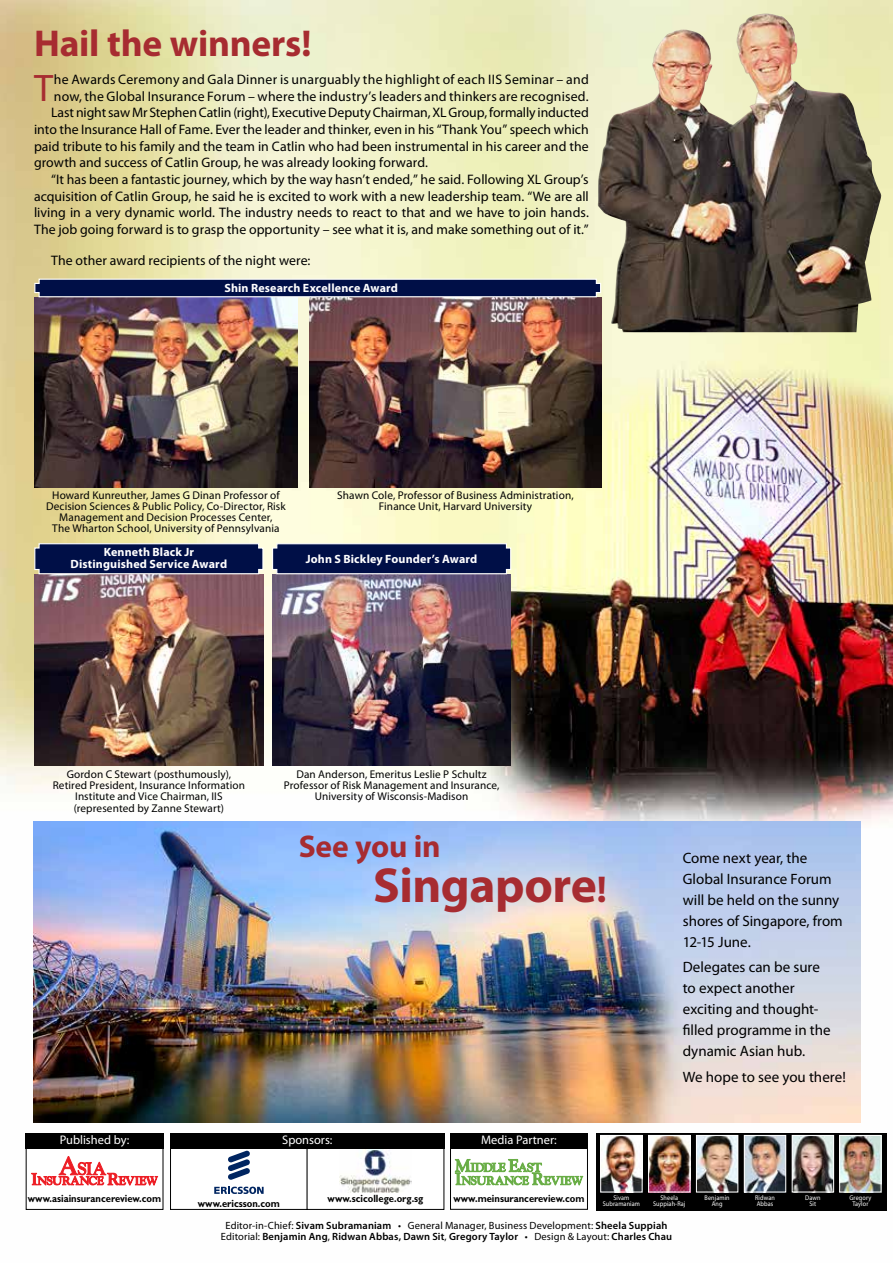
<style>
.page{position:relative;width:893px;height:1263px;background:#fff}
.page>*{position:absolute;margin:0;border:0;box-sizing:border-box;transform-origin:0 0}
.t1{font:700 49.5px "Myriad Pro";letter-spacing:-.01em;color:#a72c31}
.t2{font:38.55px "Myriad Pro";color:#a72c31}
.t3{font:700 37.5px "Myriad Pro";letter-spacing:-.01em;color:#a72c31}
.t4{font:700 31.5px "Myriad Pro";letter-spacing:-.005em;color:#a72c31}
.t5{font:15px/21px "Myriad Pro";color:#000}
.t6{font:13.8px "Myriad Pro";letter-spacing:.005em;color:#000}
.t7{font:12.45px "Myriad Pro";color:#fff}
.t8{font:700 12px/12px "Myriad Pro";letter-spacing:.01em;color:#fff;text-align:center}
.t9{font:11.25px/11.2px "Myriad Pro";letter-spacing:.01em;color:#000;text-align:center}
.t10{font:600 10.5px/10.5px "Myriad Pro";letter-spacing:.015em;color:#000;text-align:center}
.t11{font:700 10.5px "Gill Sans";color:#000;scale:.9 1}
.t12{font:6.9px/6.1px "Myriad Pro";letter-spacing:.015em;color:#fff;text-align:center;scale:.9 1}
.s1{font-size:37.5px}
.s2{font-weight:400}
</style>
<div class="page">
<img style="left:0;top:0;width:893px;height:1211px">
<img style="left:34px;top:821px;width:826px;height:301px">
<div style="left:171px;top:1134px;width:136px;height:75px;background:#fff"></div>
<div style="left:170px;top:1134px;width:138px;height:76px;border:1px solid #000"></div>
<svg style="left:228px;top:1151px;width:22px;height:29px"></svg>
<svg style="left:214px;top:1186px;width:50px;height:8px"></svg>
<div style="left:307px;top:1134px;width:137px;height:75px;background:#fff"></div>
<div style="left:307px;top:1134px;width:137px;height:76px;border:1px solid #000"></div>
<img style="left:340px;top:1150px;width:71px;height:43px">
<div style="left:450px;top:1134px;width:137px;height:75px;background:#fff"></div>
<div style="left:450px;top:1133px;width:138px;height:77px;border:1px solid #000"></div>
<div style="left:450px;top:1133px;width:137px;height:16px;background:#000"></div>
<svg style="left:455px;top:1158px;width:128px;height:28px"></svg>
<div style="left:597px;top:1133px;width:290px;height:77px;background:#000"></div>
<img style="left:602px;top:1137px;width:38px;height:53px">
<div style="left:600px;top:1135px;width:42px;height:57px;border:1px solid #fff"></div>
<img style="left:746px;top:1137px;width:38px;height:53px">
<div style="left:744px;top:1135px;width:42px;height:57px;border:1px solid #fff"></div>
<img style="left:698px;top:1137px;width:38px;height:53px">
<div style="left:696px;top:1135px;width:42px;height:57px;border:1px solid #fff"></div>
<img style="left:794px;top:1137px;width:38px;height:53px">
<div style="left:792px;top:1135px;width:42px;height:57px;border:1px solid #fff"></div>
<img style="left:650px;top:1137px;width:38px;height:53px">
<div style="left:648px;top:1135px;width:42px;height:57px;border:1px solid #fff"></div>
<div style="left:26px;top:1134px;width:137px;height:75px;background:#fff"></div>
<div style="left:26px;top:1134px;width:137px;height:76px;border:1px solid #000"></div>
<div style="left:25px;top:1133px;width:139px;height:15px;background:#000"></div>
<svg style="left:31px;top:1156px;width:127px;height:30px"></svg>
<div style="left:170px;top:1133px;width:275px;height:15px;background:#000"></div>
<img style="left:841px;top:1137px;width:38px;height:53px">
<div style="left:839px;top:1135px;width:42px;height:57px;border:1px solid #fff"></div>
<img style="left:35px;top:575px;width:228px;height:190px">
<svg style="left:34px;top:543px;width:230px;height:32px;background:#1b2858"></svg>
<img style="left:273px;top:575px;width:238px;height:190px">
<svg style="left:271px;top:543px;width:241px;height:32px;background:#1b2859"></svg>
<img style="left:34px;top:298px;width:264px;height:189px">
<img style="left:310px;top:298px;width:291px;height:189px">
<svg style="left:34px;top:278px;width:564px;height:20px;background:#2b3662"></svg>
<img style="left:598px;top:14px;width:283px;height:318px">
<h3 class="t3" style="left:34px;top:19px;width:279px">Hail the winners!</h3>
<h2 class="t2" style="left:34px;top:64px;width:21px">T</h2>
<p class="t6" style="left:54px;top:71px;width:536px">he Awards Ceremony and Gala Dinner is unarguably the highlight of each IIS Seminar – and</p>
<p class="t6" style="left:54px;top:88px;width:536px">now, the Global Insurance Forum – where the industry’s leaders and thinkers are recognised.</p>
<p class="t6" style="left:51px;top:104px;width:539px">Last night saw Mr Stephen Catlin (right), Executive Deputy Chairman, XL Group, formally inducted</p>
<p class="t6" style="left:34px;top:121px;width:556px">into the Insurance Hall of Fame. Ever the leader and thinker, even in his “Thank You” speech which</p>
<p class="t6" style="left:34px;top:138px;width:556px">paid tribute to his family and the team in Catlin who had been instrumental in his career and the</p>
<p class="t6" style="left:34px;top:154px;width:396px">growth and success of Catlin Group, he was already looking forward.</p>
<p class="t6" style="left:51px;top:171px;width:539px">“It has been a fantastic journey, which by the way hasn’t ended,” he said. Following XL Group’s</p>
<p class="t6" style="left:34px;top:188px;width:556px">acquisition of Catlin Group, he said he is excited to work with a new leadership team. “We are all</p>
<p class="t6" style="left:34px;top:204px;width:556px">living in a very dynamic world. The industry needs to react to that and we have to join hands.</p>
<p class="t6" style="left:34px;top:221px;width:556px">The job going forward is to grasp the opportunity – see what it is, and make something out of it.”</p>
<p class="t6" style="left:51px;top:252px;width:261px">The other award recipients of the night were:</p>
<p class="t8" style="left:224px;top:282px;width:175px">Shin Research Excellence Award</p>
<p class="t9" style="left:46px;top:489px;width:241px">Howard Kunreuther, James G Dinan Professor of Decision Sciences &amp; Public Policy, Co-Director, Risk Management and Decision Processes Center,<br>The Wharton School, University of Pennsylvania</p>
<p class="t9" style="left:337px;top:489px;width:238px">Shawn Cole, Professor of Business Administration,<br>Finance Unit, Harvard University</p>
<p class="t8" style="left:71px;top:545px;width:158px">Kenneth Black Jr<br>Distinguished Service Award</p>
<p class="t8" style="left:306px;top:553px;width:173px">John S Bickley Founder’s Award</p>
<p class="t9" style="left:53px;top:768px;width:194px">Gordon C Stewart (posthumously), Retired President, Insurance Information Institute and Vice Chairman, IIS (represented by Zanne Stewart)</p>
<p class="t9" style="left:284px;top:768px;width:217px">Dan Anderson, Emeritus Leslie P Schultz<br>Professor of Risk Management and Insurance,<br>University of Wisconsis-Madison</p>
<h3 class="t4" style="left:299px;top:825px;width:143px">See you in</h3>
<h1 class="t1" style="left:373px;top:853px;width:235px">Singapore<span class="s1">!</span></h1>
<p class="t7" style="left:60px;top:1132px;width:71px">Published by:</p>
<p class="t7" style="left:282px;top:1132px;width:52px">Sponsors:</p>
<p class="t7" style="left:481px;top:1132px;width:77px">Media Partner:</p>
<p class="t5" style="left:683px;top:847px;width:162px">Come next year, the<br>Global Insurance Forum will be held on the sunny shores of Singapore, from<br>12-15 June.</p>
<p class="t5" style="left:683px;top:956px;width:149px">Delegates can be sure to expect another exciting and thought&shy;filled programme in the dynamic Asian hub.</p>
<p class="t5" style="left:683px;top:1066px;width:164px">We hope to see you there!</p>
<p class="t11" style="left:28px;top:1192px;width:150px">www.asiainsurancereview.com</p>
<p class="t12" style="left:603px;top:1194px;width:43px">Sivam<br>Subramaniam</p>
<p class="t12" style="left:755px;top:1194px;width:23px;text-align:left">Ridwan<br>Abbas</p>
<p class="t12" style="left:653px;top:1194px;width:37px">Sheela<br>Suppiah-Raj</p>
<p class="t11" style="left:453px;top:1192px;width:147px">www.meinsurancereview.com</p>
<p class="t10" style="left:221px;top:1220px;width:453px"><span class="s2">Editor-in-Chief:</span> Sivam Subramaniam <span class="s2">• General Manager, Business Development:</span> Sheela Suppiah<br><span class="s2">Editorial:</span> Benjamin Ang<span class="s2">,</span> Ridwan Abbas, Dawn Sit<span class="s2">,</span> Gregory Taylor <span class="s2">• Design &amp; Layout:</span> Charles Chau</p>
<p class="t11" style="left:198px;top:1197px;width:93px">www.ericsson.com</p>
<p class="t11" style="left:328px;top:1192px;width:108px">www.scicollege.org.sg</p>
<p class="t12" style="left:705px;top:1194px;width:29px">Benjamin<br>Ang</p>
<p class="t12" style="left:805px;top:1194px;width:19px">Dawn<br>Sit</p>
<p class="t12" style="left:849px;top:1194px;width:26px">Gregory<br>Taylor</p>
</div>
